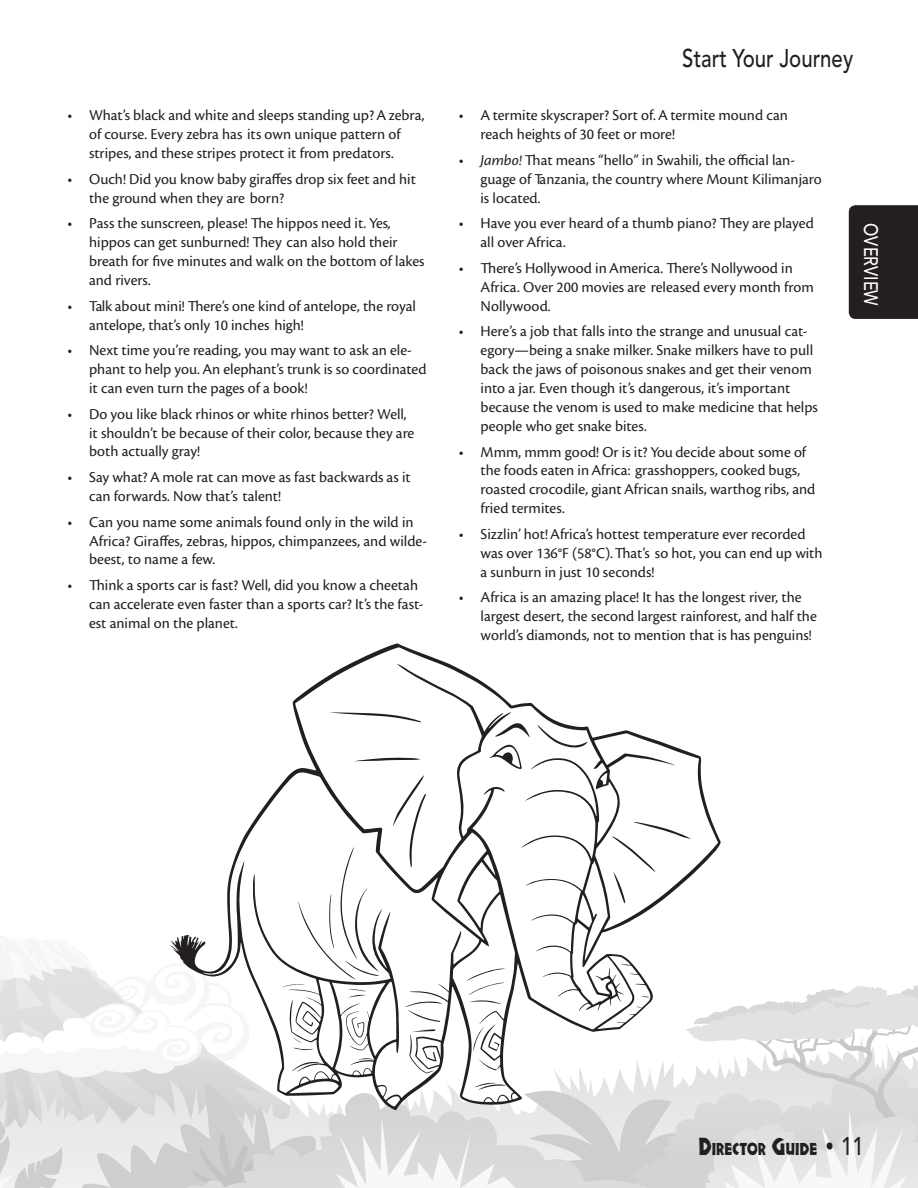
<style>
.page{position:relative;width:918px;height:1188px;background:#fff}
.page>*{position:absolute;margin:0;border:0;box-sizing:border-box;transform-origin:0 0}
.t1{font:500 25.5px "Avenir LT Std";color:#231f20;scale:.8 1}
.t2{font:25.5px "Nueland URWD";color:#231f20;scale:.8 1}
.t3{font:500 19.5px "Avenir LT Std";color:#fff;scale:.82 1}
.t4{font:15.75px/18.9px "Cronos Pro";color:#231f20}
.s1{font-style:italic}
.s2{font-size:28.5px}
.s3{font-family:"Avenir LT Std";font-weight:500}
</style>
<div class="page">
<div style="left:849px;top:205px;width:69px;height:114px;background:#231f20"></div>
<svg style="left:289px;top:643px;width:413px;height:132px"></svg>
<svg style="left:490px;top:745px;width:32px;height:24px"></svg>
<svg style="left:329px;top:712px;width:93px;height:10px"></svg>
<svg style="left:495px;top:723px;width:35px;height:15px"></svg>
<svg style="left:354px;top:758px;width:66px;height:3px"></svg>
<svg style="left:537px;top:725px;width:51px;height:23px"></svg>
<svg style="left:0;top:775px;width:918px;height:413px"></svg>
<p class="t4" style="left:68px;top:106px;width:359px;text-align:center">• What’s black and white and sleeps standing up? A zebra, of course. Every zebra has its own unique pattern of stripes, and these stripes protect it from predators.</p>
<p class="t4" style="left:89px;top:169px;width:328px;text-indent:-22px">• Ouch! Did you know baby giraffes drop six feet and hit the ground when they are born?</p>
<p class="t4" style="left:89px;top:214px;width:337px;text-indent:-22px">• Pass the sunscreen, please! The hippos need it. Yes, hippos can get sunburned! They can also hold their breath for five minutes and walk on the bottom of lakes and rivers.</p>
<p class="t4" style="left:89px;top:296px;width:328px;text-indent:-22px">• Talk about mini! There’s one kind of antelope, the royal antelope, that’s only 10 inches high!</p>
<p class="t4" style="left:89px;top:341px;width:339px;text-indent:-22px">• Next time you’re reading, you may want to ask an ele&shy;phant to help you. An elephant’s trunk is so coordinated it can even turn the pages of a book!</p>
<p class="t4" style="left:89px;top:404px;width:327px;text-indent:-22px">• Do you like black rhinos or white rhinos better? Well, it shouldn’t be because of their color, because they are both actually gray!</p>
<p class="t4" style="left:89px;top:468px;width:323px;text-indent:-22px">• Say what? A mole rat can move as fast backwards as it can forwards. Now that’s talent!</p>
<p class="t4" style="left:89px;top:512px;width:339px;text-indent:-22px">• Can you name some animals found only in the wild in<br>Africa? Giraffes, zebras, hippos, chimpanzees, and wilde&shy;beest, to name a few.</p>
<p class="t4" style="left:89px;top:576px;width:336px;text-indent:-22px">• Think a sports car is fast? Well, did you know a cheetah can accelerate even faster than a sports car? It’s the fast&shy;est animal on the planet.</p>
<h1 class="t1" style="left:682px;top:43px;width:215px">Start Your Journey</h1>
<p class="t4" style="left:481px;top:106px;width:309px;text-indent:-22px">• A termite skyscraper? Sort of. A termite mound can reach heights of 30 feet or more!</p>
<p class="t4" style="left:481px;top:151px;width:343px;text-indent:-22px">• <span class="s1">Jambo!</span> That means “hello” in Swahili, the official lan&shy;guage of Tanzania, the country where Mount Kilimanjaro is located.</p>
<p class="t4" style="left:481px;top:214px;width:335px;text-indent:-22px">• Have you ever heard of a thumb piano? They are played all over Africa.</p>
<p class="t4" style="left:481px;top:259px;width:335px;text-indent:-22px">• There’s Hollywood in America. There’s Nollywood in<br>Africa. Over 200 movies are released every month from<br>Nollywood.</p>
<p class="t4" style="left:481px;top:322px;width:339px;text-indent:-22px">• Here’s a job that falls into the strange and unusual cat&shy;egory—being a snake milker. Snake milkers have to pull back the jaws of poisonous snakes and get their venom into a jar. Even though it’s dangerous, it’s important because the venom is used to make medicine that helps people who get snake bites.</p>
<p class="t4" style="left:481px;top:442px;width:336px;text-indent:-22px">• Mmm, mmm good! Or is it? You decide about some of the foods eaten in Africa: grasshoppers, cooked bugs, roasted crocodile, giant African snails, warthog ribs, and fried termites.</p>
<p class="t4" style="left:481px;top:525px;width:344px;text-indent:-22px">• Sizzlin’ hot! Africa’s hottest temperature ever recorded was over 136°F (58°C). That’s so hot, you can end up with a sunburn in just 10 seconds!</p>
<p class="t4" style="left:481px;top:588px;width:338px;text-indent:-22px">• Africa is an amazing place! It has the longest river, the largest desert, the second largest rainforest, and half the world’s diamonds, not to mention that is has penguins!</p>
<p class="t3" style="left:882px;top:223px;width:102px;rotate:90deg">OVERVIEW</p>
<h1 class="t2" style="left:699px;top:1129px;width:208px">Director Guide <span class="s2">•</span> <span class="s3">11</span></h1>
</div>
